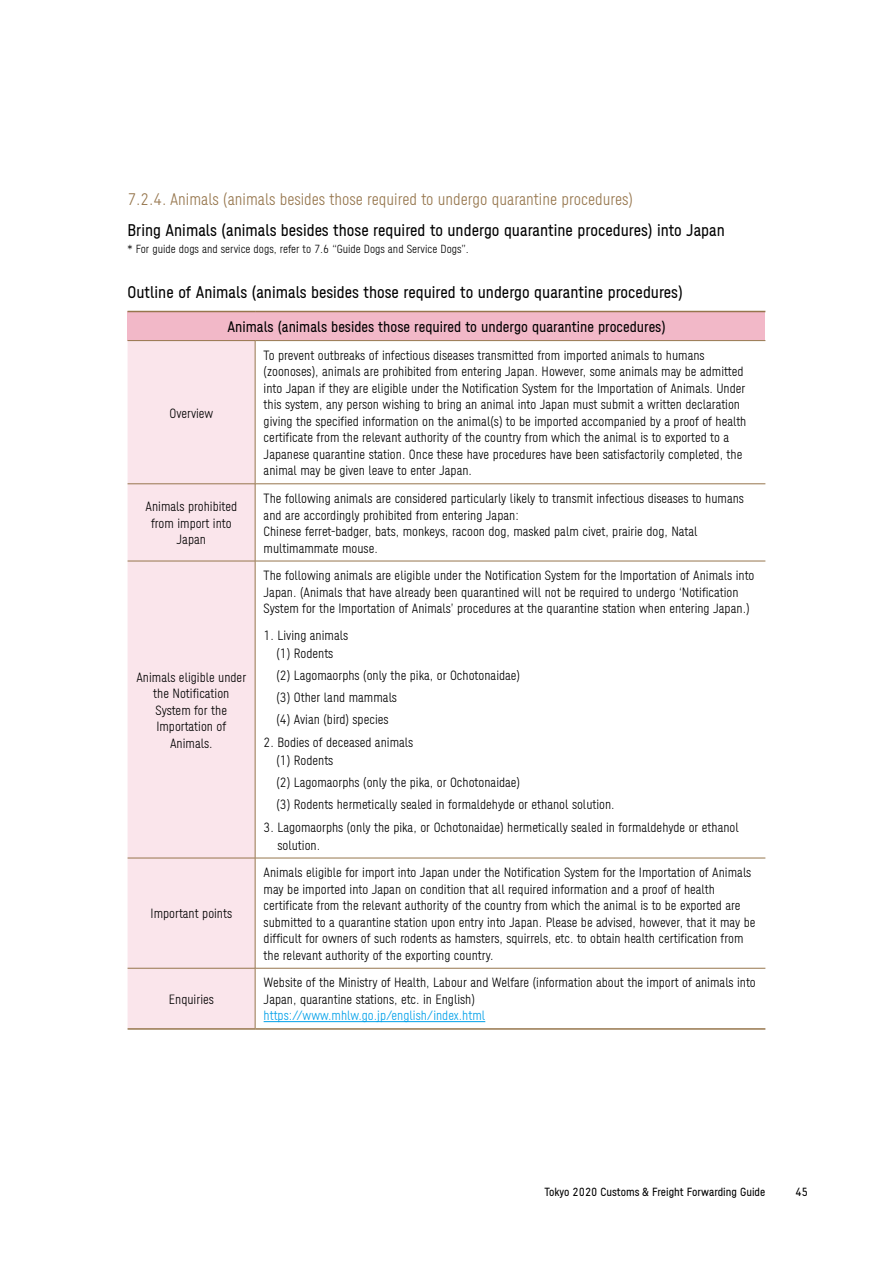
<style>
.page{position:relative;width:893px;height:1263px;background:#fff}
.page>*{position:absolute;margin:0;border:0;box-sizing:border-box;transform-origin:0 0}
.t1{font:15px "TOKYO2020";color:#000}
.t2{font:300 15px "TOKYO2020";color:#96764d}
.t3{font:13.5px "TOKYO2020";color:#000}
.t4{font:300 12px/16.5px "TOKYO2020";color:#000}
.t5{font:300 12px "TOKYO2020";color:#00a0e9}
.t6{font:300 10.5px "TOKYO2020";color:#000}
.t7{font:10.5px "TOKYO2020";color:#000}
</style>
<div class="page">
<div style="left:128px;top:311px;width:637px;height:30px;background:#f2b8c8"></div>
<div style="left:128px;top:341px;width:127px;height:687px;background:#fae5eb"></div>
<hr style="left:128px;top:311px;width:127px;height:1px;background:#96764d">
<hr style="left:255px;top:311px;width:510px;height:1px;background:#96764d">
<hr style="left:128px;top:1028px;width:127px;height:2px;background:#96764d">
<hr style="left:255px;top:1028px;width:510px;height:2px;background:#96764d">
<hr style="left:128px;top:340px;width:127px;height:1px;background:#96764d">
<hr style="left:255px;top:340px;width:510px;height:1px;background:#96764d">
<hr style="left:255px;top:341px;width:1px;height:143px;background:#96764d">
<hr style="left:128px;top:483px;width:127px;height:1px;background:#96764d">
<hr style="left:255px;top:483px;width:510px;height:1px;background:#96764d">
<hr style="left:255px;top:484px;width:1px;height:77px;background:#96764d">
<hr style="left:128px;top:561px;width:127px;height:1px;background:#96764d">
<hr style="left:255px;top:561px;width:510px;height:1px;background:#96764d">
<hr style="left:255px;top:561px;width:1px;height:297px;background:#96764d">
<hr style="left:128px;top:858px;width:127px;height:1px;background:#96764d">
<hr style="left:255px;top:858px;width:510px;height:1px;background:#96764d">
<hr style="left:255px;top:858px;width:1px;height:110px;background:#96764d">
<hr style="left:128px;top:968px;width:127px;height:1px;background:#96764d">
<hr style="left:255px;top:968px;width:510px;height:1px;background:#96764d">
<hr style="left:255px;top:968px;width:1px;height:60px;background:#96764d">
<hr style="left:264px;top:1021px;width:221px;height:1px;background:#00a0e9">
<p class="t2" style="left:128px;top:189px;width:507px">7.2.4. Animals (animals besides those required to undergo quarantine procedures)</p>
<p class="t1" style="left:128px;top:219px;width:599px">Bring Animals (animals besides those required to undergo quarantine procedures) into Japan</p>
<p class="t6" style="left:128px;top:242px;width:343px">* For guide dogs and service dogs, refer to 7.6 “Guide Dogs and Service Dogs”.</p>
<p class="t1" style="left:128px;top:282px;width:557px">Outline of Animals (animals besides those required to undergo quarantine procedures)</p>
<p class="t3" style="left:227px;top:317px;width:440px">Animals (animals besides those required to undergo quarantine procedures)</p>
<p class="t4" style="left:169px;top:404px;width:45px">Overview</p>
<p class="t4" style="left:264px;top:347px;width:484px">To prevent outbreaks of infectious diseases transmitted from imported animals to humans (zoonoses), animals are prohibited from entering Japan. However, some animals may be admitted into Japan if they are eligible under the Notification System for the Importation of Animals. Under this system, any person wishing to bring an animal into Japan must submit a written declaration giving the specified information on the animal(s) to be imported accompanied by a proof of health certificate from the relevant authority of the country from which the animal is to exported to a Japanese quarantine station. Once these have procedures have been satisfactorily completed, the animal may be given leave to enter Japan.</p>
<p class="t4" style="left:146px;top:498px;width:93px;text-align:center">Animals prohibited from import into<br>Japan</p>
<p class="t4" style="left:264px;top:490px;width:482px">The following animals are considered particularly likely to transmit infectious diseases to humans and are accordingly prohibited from entering Japan:<br>Chinese ferret-badger, bats, monkeys, racoon dog, masked palm civet, prairie dog, Natal multimammate mouse.</p>
<p class="t4" style="left:136px;top:669px;width:111px;text-align:center">Animals eligible under the Notification<br>System for the<br>Importation of<br>Animals.</p>
<p class="t4" style="left:151px;top:905px;width:83px">Important points</p>
<p class="t4" style="left:169px;top:991px;width:46px">Enquiries</p>
<p class="t4" style="left:264px;top:567px;width:492px">The following animals are eligible under the Notification System for the Importation of Animals into<br>Japan. (Animals that have already been quarantined will not be required to undergo ‘Notification<br>System for the Importation of Animals’ procedures at the quarantine station when entering Japan.)</p>
<p class="t4" style="left:264px;top:626px;width:86px;line-height:18px;text-align:center">1. Living animals (1) Rodents</p>
<p class="t4" style="left:276px;top:664px;width:245px;line-height:22.2px">(2) Lagomaorphs (only the pika, or Ochotonaidae) (3) Other land mammals<br>(4) Avian (bird) species</p>
<p class="t4" style="left:276px;top:733px;width:138px;line-height:18px;text-indent:-13px">2. Bodies of deceased animals (1) Rodents</p>
<p class="t4" style="left:276px;top:771px;width:340px;line-height:22.2px">(2) Lagomaorphs (only the pika, or Ochotonaidae)<br>(3) Rodents hermetically sealed in formaldehyde or ethanol solution.</p>
<p class="t4" style="left:277px;top:818px;width:463px;line-height:18px;text-indent:-14px">3. Lagomaorphs (only the pika, or Ochotonaidae) hermetically sealed in formaldehyde or ethanol solution.</p>
<p class="t4" style="left:264px;top:864px;width:493px">Animals eligible for import into Japan under the Notification System for the Importation of Animals may be imported into Japan on condition that all required information and a proof of health certificate from the relevant authority of the country from which the animal is to be exported are submitted to a quarantine station upon entry into Japan. Please be advised, however, that it may be difficult for owners of such rodents as hamsters, squirrels, etc. to obtain health certification from the relevant authority of the exporting country.</p>
<p class="t4" style="left:264px;top:974px;width:494px">Website of the Ministry of Health, Labour and Welfare (information about the import of animals into<br>Japan, quarantine stations, etc. in English)</p>
<p class="t5" style="left:264px;top:1007px;width:223px">https://www.mhlw.go.jp/english/index.html</p>
<p class="t7" style="left:544px;top:1184px;width:222px">Tokyo 2020 Customs &amp; Freight Forwarding Guide</p>
<p class="t7" style="left:795px;top:1184px;width:14px">45</p>
</div>
